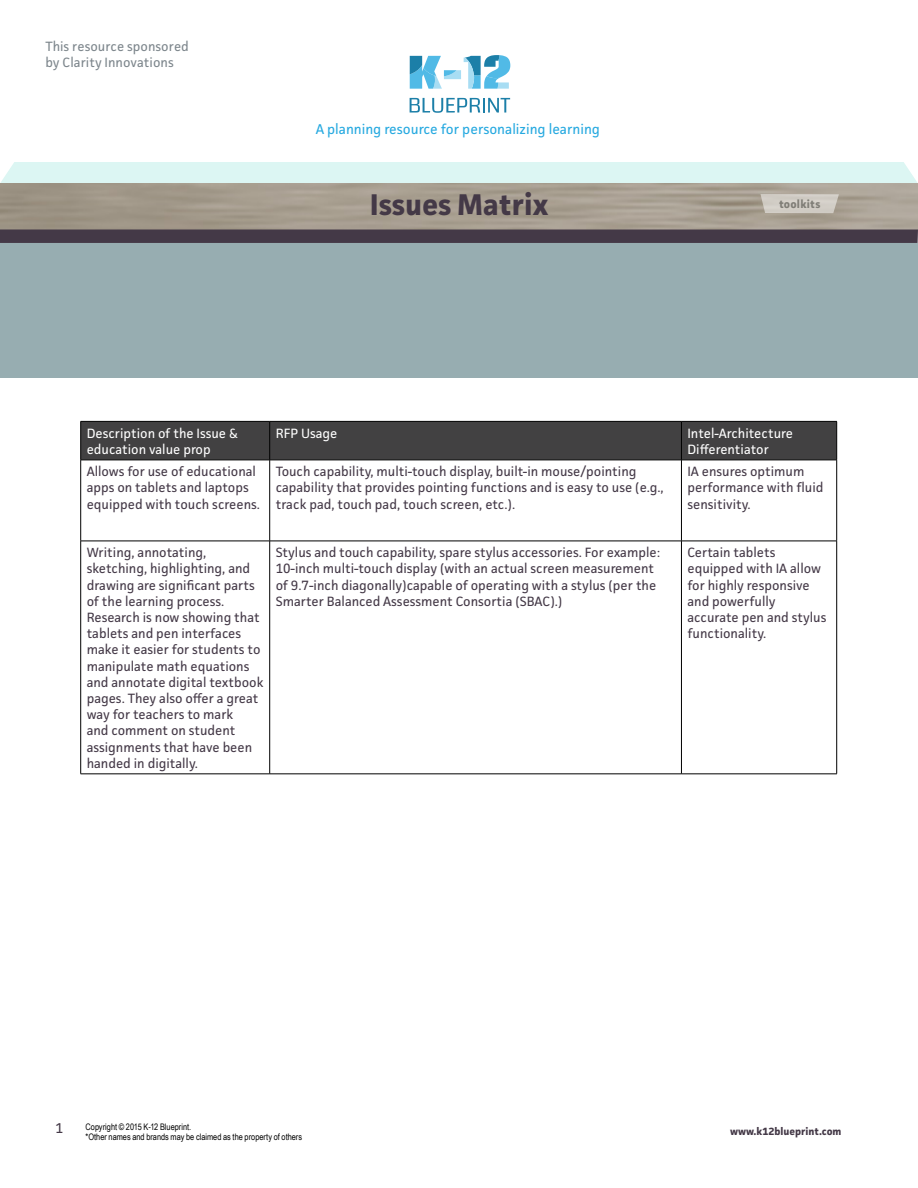
<style>
.page{position:relative;width:918px;height:1188px;background:#fff}
.page>*{position:absolute;margin:0;border:0;box-sizing:border-box;transform-origin:0 0}
.t1{font:700 30px "Facit";color:#443947}
.t2{font:14.25px "Facit";color:#26a9e0}
.t3{font:14.25px "Facit";color:#443947}
.t4{font:13.5px/16.2px "Facit";color:#443947}
.t5{font:13.5px/16.2px "Facit";color:#fff}
.t6{font:13.5px/16.2px "Facit";color:#7d868c}
.t7{font:700 11.25px "Facit";letter-spacing:.02em;color:#807e77}
.t8{font:700 10.5px "Facit";color:#443947}
.t9{font:9px/10.5px "Arial Narrow";color:#000}
</style>
<div class="page">
<div style="left:0;top:162px;width:918px;height:21px;background:#dcf6f3"></div>
<svg style="left:410px;top:98px;width:100px;height:15px"></svg>
<svg style="left:410px;top:55px;width:100px;height:34px"></svg>
<svg style="left:760px;top:194px;width:79px;height:19px;background:#cec9c1"></svg>
<div style="left:0;top:243px;width:918px;height:135px;background:#97adb1"></div>
<div style="left:0;top:229px;width:918px;height:14px;background:#443947"></div>
<div style="left:81px;top:422px;width:755px;height:38px;background:#424142"></div>
<svg style="left:81px;top:461px;width:755px;height:313px"></svg>
<hr style="left:81px;top:421px;width:189px;height:1px;background:#000">
<hr style="left:80px;top:422px;width:1px;height:38px;background:#000">
<hr style="left:270px;top:421px;width:411px;height:1px;background:#000">
<hr style="left:269px;top:422px;width:1px;height:38px;background:#000">
<hr style="left:681px;top:421px;width:156px;height:1px;background:#000">
<hr style="left:681px;top:422px;width:1px;height:38px;background:#000">
<hr style="left:836px;top:422px;width:1px;height:38px;background:#000">
<hr style="left:270px;top:460px;width:411px;height:1px;background:#000">
<hr style="left:681px;top:460px;width:156px;height:1px;background:#000">
<hr style="left:681px;top:460px;width:1px;height:81px;background:#000">
<hr style="left:836px;top:460px;width:1px;height:81px;background:#000">
<hr style="left:270px;top:541px;width:411px;height:1px;background:#000">
<hr style="left:681px;top:541px;width:156px;height:1px;background:#000">
<hr style="left:681px;top:541px;width:1px;height:233px;background:#000">
<hr style="left:836px;top:541px;width:1px;height:233px;background:#000">
<hr style="left:270px;top:774px;width:411px;height:1px;background:#000">
<hr style="left:681px;top:774px;width:156px;height:1px;background:#000">
<hr style="left:80px;top:460px;width:1px;height:81px;background:#000">
<hr style="left:80px;top:541px;width:1px;height:233px;background:#000">
<hr style="left:269px;top:460px;width:1px;height:81px;background:#000">
<hr style="left:269px;top:541px;width:1px;height:233px;background:#000">
<hr style="left:81px;top:460px;width:189px;height:1px;background:#000">
<hr style="left:81px;top:541px;width:189px;height:1px;background:#000">
<hr style="left:81px;top:774px;width:189px;height:1px;background:#000">
<p class="t6" style="left:45px;top:38px;width:145px">This resource sponsored by Clarity Innovations</p>
<p class="t2" style="left:316px;top:121px;width:286px">A planning resource for personalizing learning</p>
<h1 class="t1" style="left:370px;top:186px;width:181px">Issues Matrix</h1>
<p class="t7" style="left:779px;top:198px;width:43px">toolkits</p>
<p class="t5" style="left:87px;top:425px;width:153px">Description of the Issue &amp; education value prop</p>
<p class="t5" style="left:276px;top:425px;width:63px">RFP Usage</p>
<p class="t5" style="left:687px;top:425px;width:107px">Intel-Architecture<br>Differentiator</p>
<p class="t4" style="left:87px;top:463px;width:175px">Allows for use of educational apps on tablets and laptops equipped with touch screens.</p>
<p class="t4" style="left:276px;top:463px;width:389px">Touch capability, multi-touch display, built-in mouse/pointing capability that provides pointing functions and is easy to use (e.g., track pad, touch pad, touch screen, etc.).</p>
<p class="t4" style="left:687px;top:463px;width:138px">IA ensures optimum performance with fluid sensitivity.</p>
<p class="t4" style="left:87px;top:544px;width:178px">Writing, annotating, sketching, highlighting, and drawing are significant parts of the learning process.<br>Research is now showing that tablets and pen interfaces make it easier for students to manipulate math equations and annotate digital textbook pages. They also offer a great way for teachers to mark<br>and comment on student assignments that have been handed in digitally.</p>
<p class="t4" style="left:276px;top:544px;width:386px">Stylus and touch capability, spare stylus accessories. For example:<br>10-inch multi-touch display (with an actual screen measurement of 9.7-inch diagonally)capable of operating with a stylus (per the Smarter Balanced Assessment Consortia (SBAC).)</p>
<p class="t4" style="left:687px;top:544px;width:140px">Certain tablets equipped with IA allow for highly responsive and powerfully accurate pen and stylus functionality.</p>
<p class="t3" style="left:56px;top:1120px;width:9px">1</p>
<p class="t9" style="left:86px;top:1121px;width:218px">Copyright © 2015 K-12 Blueprint.<br>*Other names and brands may be claimed as the property of others</p>
<p class="t8" style="left:730px;top:1124px;width:113px">www.k12blueprint.com</p>
</div>
